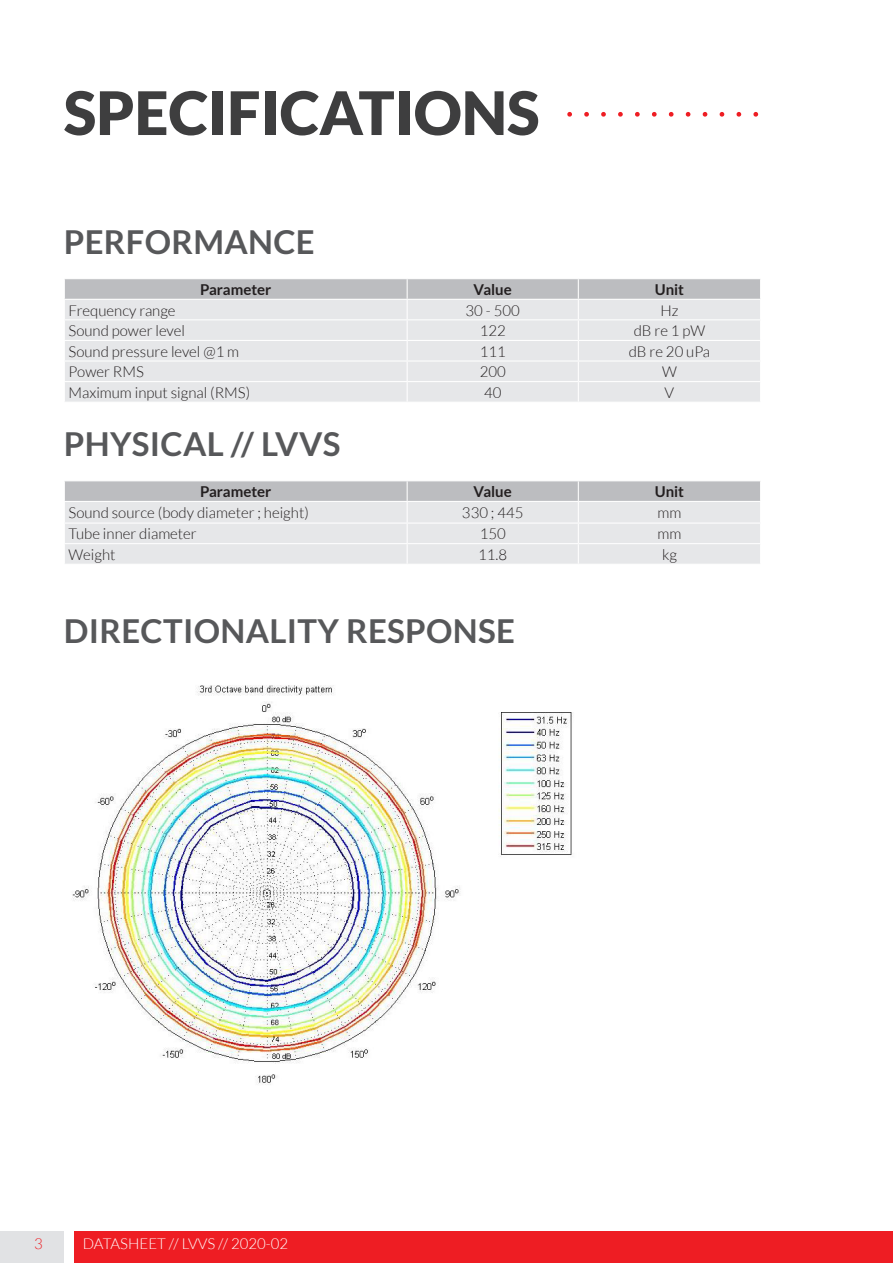
<style>
.page{position:relative;width:893px;height:1263px;background:#fff}
.page>*{position:absolute;margin:0;border:0;box-sizing:border-box;transform-origin:0 0}
.t1{font:100 72px "Lato";color:#ee1d23}
.t2{font:900 60px "Lato";color:#3e3e3f}
.t3{font:700 33px "Lato";letter-spacing:.01em;color:#57585a}
.t4{font:300 15px "Lato";color:#231f20}
.t5{font:700 15px "Lato";color:#231f20}
.t6{font:300 15px "Lato";color:#fff}
.t7{font:300 15px "Lato";color:#ee1d23}
</style>
<div class="page">
<svg style="left:64px;top:279px;width:697px;height:123px;background:#e0e1e3"></svg>
<svg style="left:64px;top:481px;width:697px;height:83px;background:#dddee0"></svg>
<div style="left:74px;top:1231px;width:819px;height:32px;background:#ee1d23"></div>
<div style="left:0;top:1231px;width:64px;height:32px;background:#e1e2e4"></div>
<img style="left:72px;top:685px;width:500px;height:400px">
<p class="t2" style="left:64px;top:78px;width:477px">SPECIFICATIONS</p>
<p class="t1" style="left:563px;top:53px;width:201px">............</p>
<p class="t3" style="left:64px;top:223px;width:252px">PERFORMANCE</p>
<p class="t5" style="left:200px;top:281px;width:73px">Parameter</p>
<p class="t5" style="left:474px;top:281px;width:40px">Value</p>
<p class="t5" style="left:655px;top:281px;width:31px">Unit</p>
<p class="t4" style="left:69px;top:302px;width:109px">Frequency range</p>
<p class="t4" style="left:466px;top:302px;width:56px">30 - 500</p>
<p class="t4" style="left:660px;top:302px;width:20px">Hz</p>
<p class="t4" style="left:69px;top:323px;width:118px">Sound power level</p>
<p class="t4" style="left:480px;top:323px;width:28px">122</p>
<p class="t4" style="left:634px;top:323px;width:73px">dB re 1 pW</p>
<p class="t4" style="left:69px;top:343px;width:172px">Sound pressure level @1 m</p>
<p class="t4" style="left:480px;top:343px;width:28px">111</p>
<p class="t4" style="left:629px;top:343px;width:83px">dB re 20 uPa</p>
<p class="t4" style="left:69px;top:364px;width:77px">Power RMS</p>
<p class="t4" style="left:480px;top:364px;width:28px">200</p>
<p class="t4" style="left:662px;top:364px;width:16px">W</p>
<p class="t4" style="left:69px;top:384px;width:183px">Maximum input signal (RMS)</p>
<p class="t4" style="left:484px;top:384px;width:19px">40</p>
<p class="t4" style="left:665px;top:384px;width:11px">V</p>
<p class="t3" style="left:64px;top:425px;width:278px">PHYSICAL // LVVS</p>
<p class="t5" style="left:200px;top:483px;width:73px">Parameter</p>
<p class="t5" style="left:474px;top:483px;width:40px">Value</p>
<p class="t5" style="left:655px;top:483px;width:31px">Unit</p>
<p class="t4" style="left:69px;top:505px;width:242px">Sound source (body diameter ; height)</p>
<p class="t4" style="left:462px;top:505px;width:63px">330 ; 445</p>
<p class="t4" style="left:657px;top:505px;width:25px">mm</p>
<p class="t4" style="left:69px;top:526px;width:130px">Tube inner diameter</p>
<p class="t4" style="left:480px;top:526px;width:28px">150</p>
<p class="t4" style="left:657px;top:526px;width:25px">mm</p>
<p class="t4" style="left:69px;top:546px;width:48px">Weight</p>
<p class="t4" style="left:478px;top:546px;width:31px">11.8</p>
<p class="t4" style="left:662px;top:546px;width:16px">kg</p>
<p class="t3" style="left:64px;top:612px;width:453px">DIRECTIONALITY RESPONSE</p>
<p class="t7" style="left:34px;top:1236px;width:10px">3</p>
<p class="t6" style="left:83px;top:1236px;width:207px">DATASHEET // LVVS // 2020-02</p>
</div>
